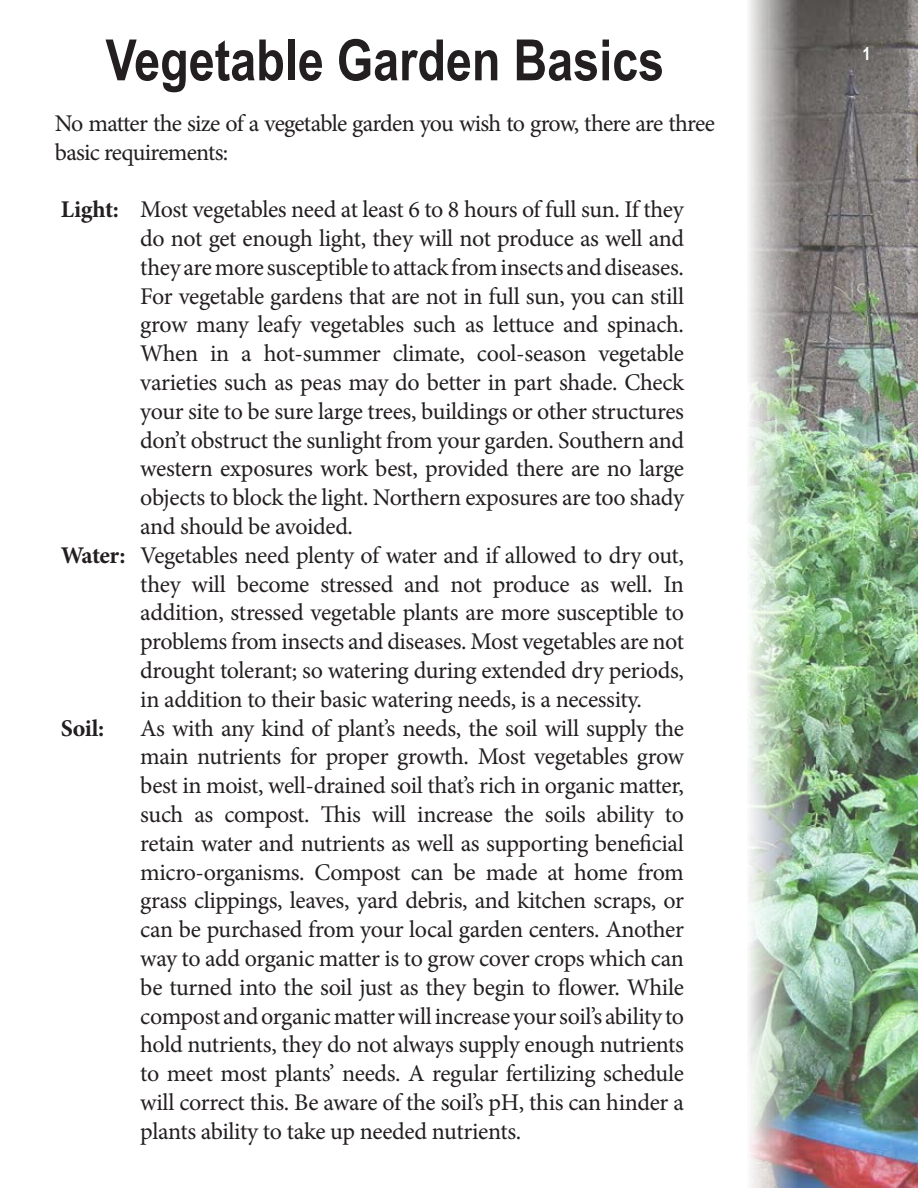
<style>
.page{position:relative;width:918px;height:1188px;background:#fff}
.page>*{position:absolute;margin:0;border:0;box-sizing:border-box;transform-origin:0 0}
.t1{font:700 57px "Arial Narrow";color:#231f20}
.t2{font:24px/28.8px "Minion Pro";letter-spacing:-.02em;color:#231f20}
.t3{font:700 24px "Minion Pro";color:#231f20}
.t4{font:700 18px "Arial Narrow";color:#fff}
.s1{font-weight:700}
</style>
<div class="page">
<img style="left:749px;top:0;width:169px;height:1188px">
<h1 class="t1" style="left:106px;top:17px;width:560px">Vegetable Garden Basics</h1>
<p class="t2" style="left:55px;top:109px;width:662px">No matter the size of a vegetable garden you wish to grow, there are three basic requirements:</p>
<p class="t2" style="left:61px;top:195px;width:625px"><span class="s1">Light:</span> Most vegetables need at least 6 to 8 hours of full sun. If they</p>
<p class="t2" style="left:140px;top:224px;width:545px">do not get enough light, they will not produce as well and</p>
<p class="t2" style="left:140px;top:253px;width:545px">they are more susceptible to attack from insects and diseases.</p>
<p class="t2" style="left:140px;top:282px;width:545px">For vegetable gardens that are not in full sun, you can still</p>
<p class="t2" style="left:140px;top:310px;width:545px">grow many leafy vegetables such as lettuce and spinach.</p>
<p class="t2" style="left:140px;top:339px;width:545px">When in a hot-summer climate, cool-season vegetable</p>
<p class="t2" style="left:140px;top:368px;width:545px">varieties such as peas may do better in part shade. Check</p>
<p class="t2" style="left:140px;top:397px;width:545px">your site to be sure large trees, buildings or other structures</p>
<p class="t2" style="left:140px;top:426px;width:545px">don’t obstruct the sunlight from your garden. Southern and</p>
<p class="t2" style="left:140px;top:454px;width:545px">western exposures work best, provided there are no large</p>
<p class="t2" style="left:140px;top:483px;width:545px">objects to block the light. Northern exposures are too shady</p>
<p class="t2" style="left:140px;top:512px;width:214px">and should be avoided.</p>
<p class="t2" style="left:61px;top:541px;width:625px"><span class="s1">Water:</span> Vegetables need plenty of water and if allowed to dry out,</p>
<p class="t2" style="left:140px;top:570px;width:545px">they will become stressed and not produce as well. In</p>
<p class="t2" style="left:140px;top:598px;width:545px">addition, stressed vegetable plants are more susceptible to</p>
<p class="t2" style="left:140px;top:627px;width:545px">problems from insects and diseases. Most vegetables are not</p>
<p class="t2" style="left:140px;top:656px;width:545px">drought tolerant; so watering during extended dry periods,</p>
<p class="t2" style="left:140px;top:685px;width:503px">in addition to their basic watering needs, is a necessity.</p>
<p class="t3" style="left:61px;top:711px;width:45px">Soil:</p>
<p class="t2" style="left:140px;top:714px;width:545px;text-align:justify">As with any kind of plant’s needs, the soil will supply the main nutrients for proper growth. Most vegetables grow best in moist, well-drained soil that’s rich in organic matter, such as compost. This will increase the soils ability to retain water and nutrients as well as supporting beneficial micro-organisms. Compost can be made at home from grass clippings, leaves, yard debris, and kitchen scraps, or can be purchased from your local garden centers. Another way to add organic matter is to grow cover crops which can be turned into the soil just as they begin to flower. While compost and organic matter will increase your soil’s ability to hold nutrients, they do not always supply enough nutrients to meet most plants’ needs. A regular fertilizing schedule will correct this. Be aware of the soil’s pH, this can hinder a plants ability to take up needed nutrients.</p>
<p class="t4" style="left:863px;top:40px;width:10px">1</p>
</div>
